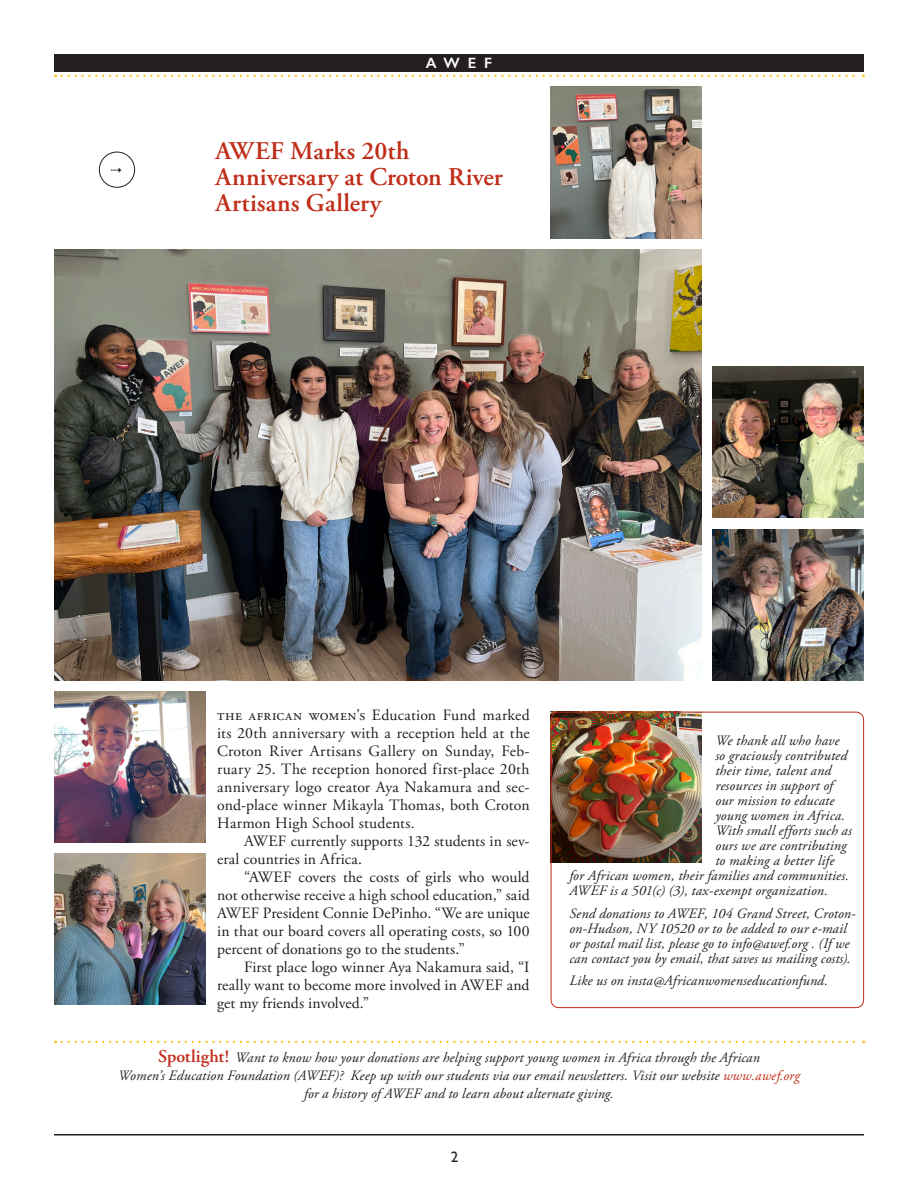
<style>
.page{position:relative;width:918px;height:1188px;background:#fff}
.page>*{position:absolute;margin:0;border:0;box-sizing:border-box;transform-origin:0 0}
.t1{font:600 25.5px/26.2px "Adobe Garamond Pro";letter-spacing:.005em;color:#c02d19}
.t2{font:15.75px/18px "Adobe Garamond Pro";letter-spacing:.015em;color:#231f20;text-align:justify}
.t3{font:600 15px "Gill Sans";color:#fff}
.t4{font:15px "Gill Sans";color:#231f20}
.Mag_text{font:italic 14.25px/15px "Adobe Garamond Pro";letter-spacing:.01em;color:#231f20}
.AIANewsletterTOC{font:italic 14.25px "Adobe Garamond Pro";letter-spacing:.01em;color:#231f20}
.s1{font-weight:600;font-style:normal;font-size:18px;color:#c02d19}
.s2{color:#c02d19}
</style>
<div class="page">
<div style="left:54px;top:54px;width:810px;height:18px;background:#231f20"></div>
<svg style="left:62px;top:75px;width:802px;height:2px"></svg>
<svg style="left:62px;top:1041px;width:802px;height:2px"></svg>
<img style="left:54px;top:249px;width:648px;height:432px">
<img style="left:713px;top:529px;width:151px;height:152px">
<img style="left:54px;top:854px;width:151px;height:151px">
<img style="left:54px;top:692px;width:151px;height:151px">
<img style="left:713px;top:366px;width:151px;height:152px">
<img style="left:551px;top:712px;width:151px;height:151px">
<div style="left:551px;top:712px;width:313px;height:296px;border:1px solid #c02d19;border-radius:8px"></div>
<img style="left:551px;top:87px;width:151px;height:151px">
<hr style="left:54px;top:1134px;width:810px;height:2px;background:#231f20">
<div style="left:99px;top:152px;width:36px;height:36px;border:1px solid #231f20;border-radius:50%"></div>
<p class="t3" style="left:426px;top:54px;width:68px">AWEF</p>
<p class="t1" style="left:215px;top:138px;width:289px">AWEF Marks 20th<br>Anniversary at Croton River<br>Artisans Gallery</p>
<p class="t2" style="left:217px;top:707px;width:314px">the african women's Education Fund marked its 20th anniversary with a reception held at the Croton River Artisans Gallery on Sunday, Feb&shy;ruary 25. The reception honored first-place 20th anniversary logo creator Aya Nakamura and sec&shy;ond-place winner Mikayla Thomas, both Croton Harmon High School students.</p>
<p class="t2" style="left:217px;top:833px;width:314px;text-indent:27px">AWEF currently supports 132 students in sev&shy;eral countries in Africa.</p>
<p class="t2" style="left:217px;top:869px;width:314px;text-indent:27px">“AWEF covers the costs of girls who would not otherwise receive a high school education,” said AWEF President Connie DePinho. “We are unique in that our board covers all operating costs, so 100 percent of donations go to the students.”</p>
<p class="t2" style="left:217px;top:959px;width:314px;text-indent:27px">First place logo winner Aya Nakamura said, “I really want to become more involved in AWEF and get my friends involved.”</p>
<p class="Mag_text" style="left:715px;top:734px;width:125px">We thank all who have</p>
<p class="Mag_text" style="left:715px;top:749px;width:133px">so graciously contributed</p>
<p class="Mag_text" style="left:715px;top:764px;width:117px">their time, talent and</p>
<p class="Mag_text" style="left:715px;top:779px;width:119px">resources in support of</p>
<p class="Mag_text" style="left:715px;top:794px;width:121px">our mission to educate</p>
<p class="Mag_text" style="left:715px;top:809px;width:131px">young women in Africa.</p>
<p class="Mag_text" style="left:715px;top:824px;width:138px">With small efforts such as</p>
<p class="Mag_text" style="left:715px;top:839px;width:133px">ours we are contributing</p>
<p class="Mag_text" style="left:715px;top:854px;width:120px">to making a better life</p>
<p class="Mag_text" style="left:569px;top:869px;width:281px">for African women, their families and communities.</p>
<p class="Mag_text" style="left:569px;top:884px;width:260px">AWEF is a 501(c) (3), tax-exempt organization.</p>
<p class="Mag_text" style="left:569px;top:906px;width:288px">Send donations to AWEF, 104 Grand Street, Croton&shy;on-Hudson, NY 10520 or to be added to our e-mail or postal mail list, please go to info@awef.org . (If we can contact you by email, that saves us mailing costs).</p>
<p class="AIANewsletterTOC" style="left:569px;top:972px;width:260px">Like us on insta@Africanwomenseducationfund.</p>
<p class="Mag_text" style="left:158px;top:1050px;width:603px"><span class="s1">Spotlight!</span> Want to know how your donations are helping support young women in Africa through the African</p>
<p class="Mag_text" style="left:118px;top:1068px;width:683px">Women’s Education Foundation (AWEF)? Keep up with our students via our email newsletters. Visit our website <span class="s2">www.awef.org</span></p>
<p class="Mag_text" style="left:304px;top:1086px;width:311px">for a history of AWEF and to learn about alternate giving.</p>
<p class="t4" style="left:451px;top:1148px;width:9px">2</p>
</div>
